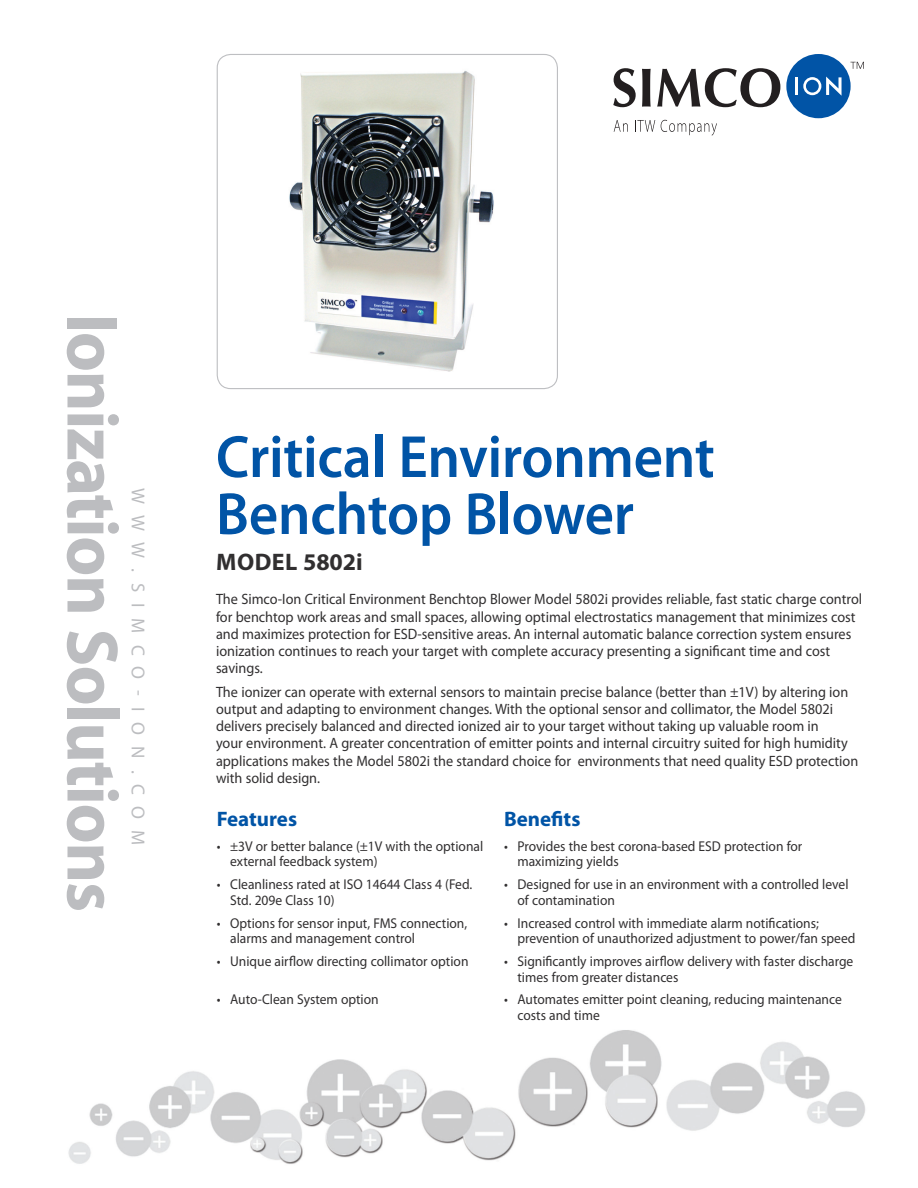
<style>
.page{position:relative;width:918px;height:1188px;background:#fff}
.page>*{position:absolute;margin:0;border:0;box-sizing:border-box;transform-origin:0 0}
.t1{font:700 73.5px "Myriad Pro";letter-spacing:-.02em;color:#bcbdc0;scale:.95 1}
.Cover__Main_head{font:600 60px/57px "Myriad Pro";letter-spacing:-.005em;color:#0154a6;scale:.95 1}
.Cover__Subhead{font:700 24px "Myriad Pro";letter-spacing:.01em;color:#312f30}
.Cover__F_B_Head{font:700 21px "Myriad Pro";color:#0154a6}
.t2{font:18.75px "Myriad Pro";letter-spacing:.59em;color:#bcbdc0}
.Cover__Body_Copy{font:15px/17.2px "Myriad Pro";color:#312f30;scale:.95 1}
.Cover__F_B_bullets{font:14.25px/15.8px "Myriad Pro";color:#312f30;scale:.95 1}
</style>
<div class="page">
<img style="left:68px;top:1030px;width:797px;height:134px">
<svg style="left:850px;top:62px;width:14px;height:7px"></svg>
<div style="left:786px;top:54px;width:65px;height:64px;background:#0154a6;border-radius:50%"></div>
<hr style="left:795px;top:77px;width:3px;height:18px;background:#fff">
<svg style="left:803px;top:77px;width:39px;height:19px"></svg>
<svg style="left:613px;top:68px;width:23px;height:39px"></svg>
<svg style="left:642px;top:69px;width:9px;height:38px"></svg>
<svg style="left:657px;top:68px;width:123px;height:39px"></svg>
<svg style="left:614px;top:120px;width:14px;height:12px"></svg>
<svg style="left:635px;top:120px;width:20px;height:12px"></svg>
<svg style="left:661px;top:120px;width:56px;height:16px"></svg>
<img style="left:289px;top:70px;width:205px;height:302px">
<div style="left:217px;top:54px;width:341px;height:335px;border:1px solid #bebfc2;border-radius:14px"></div>
<h1 class="t1" style="left:140px;top:314px;width:632px;rotate:90deg">Ionization Solutions</h1>
<p class="t2" style="left:150px;top:488px;width:359px;rotate:90deg">WWW.SIMCO-ION.COM</p>
<p class="Cover__Main_head" style="left:216px;top:427px;width:527px">Critical Environment<br>Benchtop Blower</p>
<p class="Cover__Subhead" style="left:216px;top:547px;width:148px">MODEL 5802i</p>
<p class="Cover__Body_Copy" style="left:216px;top:590px;width:682px">The Simco-Ion Critical Environment Benchtop Blower Model 5802i provides reliable, fast static charge control for benchtop work areas and small spaces, allowing optimal electrostatics management that minimizes cost and maximizes protection for ESD-sensitive areas. An internal automatic balance correction system ensures ionization continues to reach your target with complete accuracy presenting a significant time and cost savings.</p>
<p class="Cover__Body_Copy" style="left:216px;top:683px;width:678px">The ionizer can operate with external sensors to maintain precise balance (better than ±1V) by altering ion output and adapting to environment changes. With the optional sensor and collimator, the Model 5802i delivers precisely balanced and directed ionized air to your target without taking up valuable room in<br>your environment. A greater concentration of emitter points and internal circuitry suited for high humidity applications makes the Model 5802i the standard choice for environments that need quality ESD protection with solid design.</p>
<p class="Cover__F_B_Head" style="left:217px;top:805px;width:82px">Features</p>
<p class="Cover__F_B_Head" style="left:504px;top:805px;width:78px">Benefits</p>
<p class="Cover__F_B_bullets" style="left:230px;top:838px;width:268px;text-indent:-14px">• ±3V or better balance (±1V with the optional external feedback system)</p>
<p class="Cover__F_B_bullets" style="left:518px;top:838px;width:301px;text-indent:-14px">• Provides the best corona-based ESD protection for maximizing yields</p>
<p class="Cover__F_B_bullets" style="left:230px;top:876px;width:256px;text-indent:-14px">• Cleanliness rated at ISO 14644 Class 4 (Fed.<br>Std. 209e Class 10)</p>
<p class="Cover__F_B_bullets" style="left:518px;top:876px;width:350px;text-indent:-14px">• Designed for use in an environment with a controlled level of contamination</p>
<p class="Cover__F_B_bullets" style="left:230px;top:915px;width:251px;text-indent:-14px">• Options for sensor input, FMS connection, alarms and management control</p>
<p class="Cover__F_B_bullets" style="left:518px;top:915px;width:357px;text-indent:-14px">• Increased control with immediate alarm notifications; prevention of unauthorized adjustment to power/fan speed</p>
<p class="Cover__F_B_bullets" style="left:217px;top:953px;width:267px">• Unique airflow directing collimator option</p>
<p class="Cover__F_B_bullets" style="left:518px;top:953px;width:355px;text-indent:-14px">• Significantly improves airflow delivery with faster discharge times from greater distances</p>
<p class="Cover__F_B_bullets" style="left:217px;top:992px;width:172px">• Auto-Clean System option</p>
<p class="Cover__F_B_bullets" style="left:518px;top:992px;width:343px;text-indent:-14px">• Automates emitter point cleaning, reducing maintenance costs and time</p>
</div>
